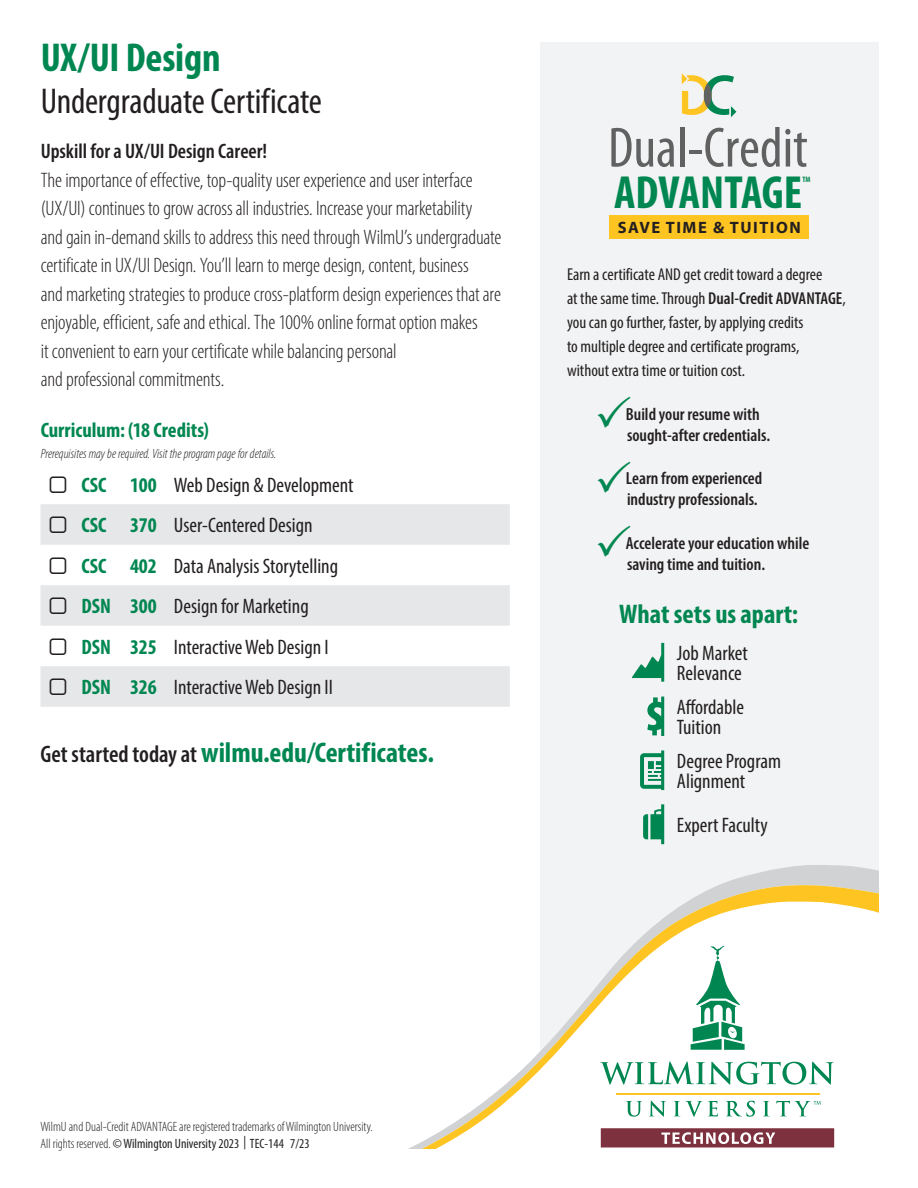
<style>
.page{position:relative;width:918px;height:1188px;background:#fff}
.page>*{position:absolute;margin:0;border:0;box-sizing:border-box;transform-origin:0 0}
.t1{font:condensed 57.15px "Myriad Pro";color:#616161}
.t2{font:700 condensed 46.65px "Myriad Pro";color:#008751}
.t3{font:700 condensed 40.5px "Myriad Pro";letter-spacing:-.005em;color:#008751}
.t4{font:condensed 36px "Myriad Pro";letter-spacing:-.01em;color:#231f20}
.Course_List{font:700 condensed 28.5px "Myriad Pro";color:#008751}
.CL_Name{font:700 condensed 27px "Myriad Pro";color:#008751}
.Body_Copy{font:300 condensed 21px/28.5px "Myriad Pro";letter-spacing:-.01em;color:#231f20}
.Course_List-2{font:condensed 21px/19.5px "Myriad Pro";color:#231f20}
.Course_List-3{font:700 condensed 21px "Myriad Pro";color:#008751}
.Note{font:700 condensed 21px "Myriad Pro";color:#008751}
.Body_Copy-2{font:600 condensed 17.55px/21px "Myriad Pro";color:#231f20}
.Body_Copy-3{font:condensed 17.25px/24px "Myriad Pro";color:#231f20}
.t5{font:700 16.5px "Myriad Pro";letter-spacing:.09em;color:#231f20}
.Note-2{font:300 condensed 13.5px/16.2px "Myriad Pro";color:#231f20}
.Note-3{font:italic 300 condensed 13.5px "Myriad Pro";color:#231f20}
.t6{font:700 condensed 7.8px "Myriad Pro";color:#008751}
.s1{font-weight:600}
.s2{font-weight:600;font-size:24px;color:#231f20}
.s3{font-weight:400}
</style>
<div class="page">
<svg style="left:40px;top:504px;width:470px;height:203px;fill:#e6e7e9"></svg>
<div style="left:540px;top:42px;width:339px;height:822px;background:#f2f3f4"></div>
<div style="left:609px;top:216px;width:200px;height:23px;background:#fec422"></div>
<svg style="left:682px;top:73px;width:54px;height:44px"></svg>
<svg style="left:632px;top:643px;width:32px;height:39px"></svg>
<svg style="left:647px;top:697px;width:17px;height:39px"></svg>
<svg style="left:640px;top:750px;width:24px;height:40px"></svg>
<svg style="left:643px;top:804px;width:21px;height:40px"></svg>
<svg style="left:408px;top:864px;width:471px;height:285px"></svg>
<svg style="left:422px;top:882px;width:457px;height:267px"></svg>
<svg style="left:626px;top:1101px;width:16px;height:16px"></svg>
<svg style="left:649px;top:1101px;width:17px;height:16px"></svg>
<svg style="left:674px;top:1101px;width:28px;height:16px"></svg>
<svg style="left:708px;top:1101px;width:10px;height:15px"></svg>
<svg style="left:726px;top:1101px;width:29px;height:16px"></svg>
<svg style="left:763px;top:1101px;width:7px;height:15px"></svg>
<svg style="left:600px;top:1061px;width:234px;height:24px"></svg>
<hr style="left:616px;top:1093px;width:204px;height:1px;background:#fec422">
<svg style="left:776px;top:1101px;width:45px;height:15px"></svg>
<svg style="left:601px;top:1128px;width:233px;height:19px;background:#8f4d59"></svg>
<svg style="left:691px;top:946px;width:54px;height:104px"></svg>
<svg style="left:50px;top:517px;width:16px;height:16px"></svg>
<svg style="left:50px;top:557px;width:16px;height:17px"></svg>
<svg style="left:50px;top:598px;width:16px;height:16px"></svg>
<svg style="left:50px;top:638px;width:16px;height:17px"></svg>
<svg style="left:50px;top:679px;width:16px;height:16px"></svg>
<svg style="left:598px;top:396px;width:32px;height:32px"></svg>
<svg style="left:598px;top:460px;width:32px;height:32px"></svg>
<svg style="left:598px;top:525px;width:32px;height:32px"></svg>
<p class="t3" style="left:41px;top:32px;width:181px">UX/UI Design</p>
<p class="t4" style="left:41px;top:79px;width:283px">Undergraduate Certificate</p>
<p class="Body_Copy" style="left:41px;top:137px;width:462px"><span class="s1">Upskill for a UX/UI Design Career!<br></span>The importance of effective, top-quality user experience and user interface (UX/UI) continues to grow across all industries. Increase your marketability<br>and gain in-demand skills to address this need through WilmU’s undergraduate certificate in UX/UI Design. You’ll learn to merge design, content, business<br>and marketing strategies to produce cross-platform design experiences that are enjoyable, efficient, safe and ethical. The 100% online format option makes<br>it convenient to earn your certificate while balancing personal<br>and professional commitments.</p>
<p class="Note" style="left:41px;top:417px;width:170px">Curriculum: (18 Credits)</p>
<p class="Note-3" style="left:41px;top:446px;width:237px">Prerequisites may be required. Visit the program page for details.</p>
<p class="Course_List-3" style="left:82px;top:472px;width:26px">CSC</p>
<p class="Course_List-3" style="left:130px;top:472px;width:28px">100</p>
<p class="Course_List-2" style="left:174px;top:475px;width:181px">Web Design &amp; Development</p>
<p class="Course_List-3" style="left:82px;top:512px;width:26px">CSC</p>
<p class="Course_List-3" style="left:130px;top:512px;width:28px">370</p>
<p class="Course_List-2" style="left:174px;top:515px;width:140px">User-Centered Design</p>
<p class="Course_List-3" style="left:82px;top:553px;width:26px">CSC</p>
<p class="Course_List-3" style="left:130px;top:553px;width:28px">402</p>
<p class="Course_List-2" style="left:174px;top:556px;width:166px">Data Analysis Storytelling</p>
<p class="Course_List-3" style="left:82px;top:593px;width:31px">DSN</p>
<p class="Course_List-3" style="left:130px;top:593px;width:28px">300</p>
<p class="Course_List-2" style="left:174px;top:596px;width:136px">Design for Marketing</p>
<p class="Course_List-3" style="left:82px;top:634px;width:31px">DSN</p>
<p class="Course_List-3" style="left:130px;top:634px;width:28px">325</p>
<p class="Course_List-2" style="left:174px;top:637px;width:156px">Interactive Web Design I</p>
<p class="Course_List-3" style="left:82px;top:674px;width:31px">DSN</p>
<p class="Course_List-3" style="left:130px;top:674px;width:28px">326</p>
<p class="Course_List-2" style="left:174px;top:677px;width:161px">Interactive Web Design II</p>
<p class="Course_List" style="left:40px;top:735px;width:395px"><span class="s2">Get started today at</span> wilmu.edu/Certificates.</p>
<p class="t1" style="left:608px;top:113px;width:201px">Dual-Credit</p>
<p class="t2" style="left:614px;top:163px;width:189px">ADVANTAGE</p>
<p class="t6" style="left:803px;top:174px;width:10px">TM</p>
<p class="t5" style="left:618px;top:217px;width:184px">SAVE TIME &amp; TUITION</p>
<p class="Body_Copy-3" style="left:567px;top:262px;width:280px">Earn a certificate AND get credit toward a degree<br>at the same time. Through <span class="s1">Dual-Credit ADVANTAGE</span>, you can go further, faster, by applying credits<br>to multiple degree and certificate programs, without extra time or tuition cost.</p>
<p class="Body_Copy-2" style="left:626px;top:403px;width:146px">Build your resume with sought-after credentials.</p>
<p class="Body_Copy-2" style="left:626px;top:468px;width:138px">Learn from experienced industry professionals.</p>
<p class="Body_Copy-2" style="left:626px;top:532px;width:185px">Accelerate your education while saving time and tuition.</p>
<p class="CL_Name" style="left:619px;top:597px;width:180px">What sets us apart:</p>
<p class="Course_List-2" style="left:677px;top:643px;width:72px">Job Market<br>Relevance</p>
<p class="Course_List-2" style="left:677px;top:697px;width:69px">Affordable<br>Tuition</p>
<p class="Course_List-2" style="left:677px;top:751px;width:106px">Degree Program<br>Alignment</p>
<p class="Course_List-2" style="left:677px;top:815px;width:92px">Expert Faculty</p>
<p class="Note-2" style="left:40px;top:1119px;width:334px">WilmU and Dual-Credit ADVANTAGE are registered trademarks of Wilmington University.<br>All rights reserved. <span class="s3">© Wilmington University 2023 | TEC-144 7/23</span></p>
</div>
